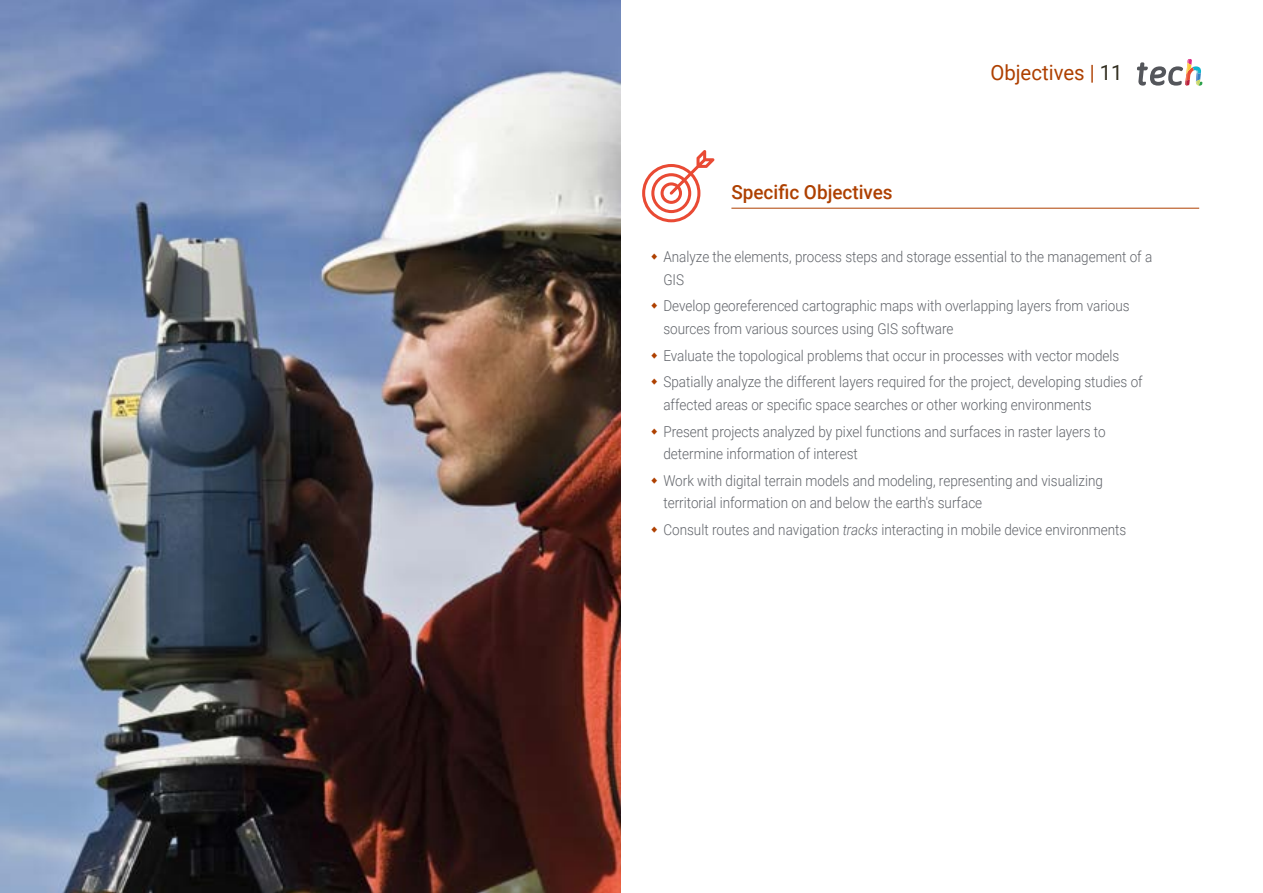
<style>
.page{position:relative;width:1263px;height:893px;background:#fff}
.page>*{position:absolute;margin:0;border:0;box-sizing:border-box;transform-origin:0 0}
.t1{font:21px "Roboto";color:#ae4000}
.t2{font:500 19.5px "Roboto";color:#ae4000}
.t3{font:300 15px/26.7px "Roboto";color:#61646a;scale:.9 1}
.s1{color:#312e20}
.s2{font-style:italic}
</style>
<div class="page">
<hr style="left:731px;top:208px;width:468px;height:1px;background:#ae4000">
<svg style="left:1137px;top:59px;width:65px;height:27px"></svg>
<svg style="left:642px;top:150px;width:72px;height:72px"></svg>
<img style="left:0;top:0;width:621px;height:893px">
<h2 class="t2" style="left:731px;top:178px;width:163px">Specific Objectives</h2>
<h1 class="t1" style="left:990px;top:57px;width:134px">Objectives | <span class="s1">11</span></h1>
<p class="t3" style="left:663px;top:245px;width:545px;line-height:22.5px">Analyze the elements, process steps and storage essential to the management of a<br>GIS</p>
<p class="t3" style="left:663px;top:294px;width:520px;line-height:22.5px">Develop georeferenced cartographic maps with overlapping layers from various sources from various sources using GIS software</p>
<p class="t3" style="left:663px;top:341px;width:534px">Evaluate the topological problems that occur in processes with vector models<br>Spatially analyze the different layers required for the project, developing studies of</p>
<p class="t3" style="left:663px;top:391px;width:493px">affected areas or specific space searches or other working environments<br>Present projects analyzed by pixel functions and surfaces in raster layers to</p>
<p class="t3" style="left:663px;top:440px;width:490px">determine information of interest<br>Work with digital terrain models and modeling, representing and visualizing</p>
<p class="t3" style="left:663px;top:489px;width:516px">territorial information on and below the earth's surface<br>Consult routes and navigation <span class="s2">tracks</span> interacting in mobile device environments</p>
</div>
